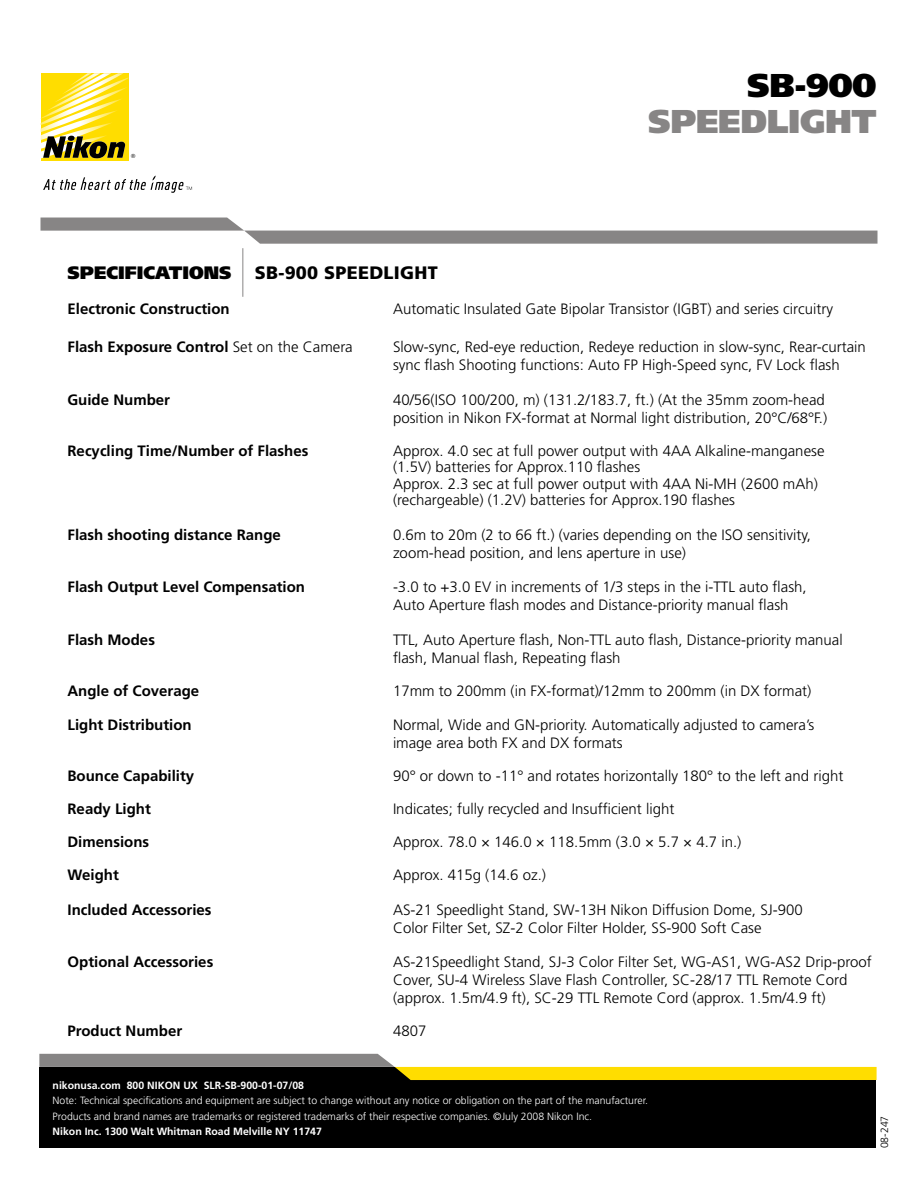
<style>
.page{position:relative;width:918px;height:1188px;background:#fff}
.page>*{position:absolute;margin:0;border:0;box-sizing:border-box;transform-origin:0 0}
.t1{font:900 33px "Frutiger";letter-spacing:-.015em;color:#878585}
.t2{font:900 33px "Frutiger";color:#000}
.t3{font:900 18px "Frutiger";letter-spacing:.015em;color:#000}
.t4{font:300 15px/18px "Frutiger";color:#000}
.t5{font:700 15px "Frutiger";color:#000}
.t6{font:14.25px "Frutiger";color:#fff}
.t7{font:300 10.5px/15.5px "Frutiger";color:#fff}
.t8{font:700 10.5px "Frutiger";color:#fff}
.t9{font:300 10.5px "Frutiger";color:#000}
.t10{font:5.7px "Helvetica";color:#000}
.s1{font-style:inherit}
.s2{font-weight:300}
.s3{font-weight:700}
</style>
<div class="page">
<div style="left:39px;top:1067px;width:837px;height:81px;background:#000"></div>
<svg style="left:39px;top:1054px;width:838px;height:26px"></svg>
<hr style="left:242px;top:248px;width:1px;height:49px;background:#878585">
<svg style="left:40px;top:218px;width:838px;height:26px"></svg>
<svg style="left:43px;top:176px;width:149px;height:17px"></svg>
<div style="left:41px;top:73px;width:87px;height:88px;background:#fd0"></div>
<svg style="left:41px;top:73px;width:87px;height:86px"></svg>
<p class="t10" style="left:131px;top:151px;width:6px">®</p>
<h1 class="t2" style="left:747px;top:65px;width:131px">SB-900</h1>
<h1 class="t1" style="left:648px;top:101px;width:230px">SPEEDLIGHT</h1>
<p class="t3" style="left:67px;top:262px;width:372px"><span class="s1">SPECIFICATIONS</span> SB-900 SPEEDLIGHT</p>
<p class="t5" style="left:68px;top:300px;width:164px">Electronic Construction</p>
<p class="t4" style="left:393px;top:300px;width:442px">Automatic Insulated Gate Bipolar Transistor (IGBT) and series circuitry</p>
<p class="t5" style="left:68px;top:338px;width:287px">Flash Exposure Control <span class="s2">Set on the Camera</span></p>
<p class="t4" style="left:393px;top:338px;width:474px">Slow-sync, Red-eye reduction, Redeye reduction in slow-sync, Rear-curtain sync flash Shooting functions: Auto FP High-Speed sync, FV Lock flash</p>
<p class="t5" style="left:68px;top:391px;width:104px">Guide Number</p>
<p class="t4" style="left:393px;top:391px;width:436px">40/56(ISO 100/200, m) (131.2/183.7, ft.) (At the 35mm zoom-head position in Nikon FX-format at Normal light distribution, 20°C/68°F.)</p>
<p class="t5" style="left:68px;top:442px;width:242px">Recycling Time/Number of Flashes</p>
<p class="t4" style="left:393px;top:442px;width:433px;line-height:16.5px">Approx. 4.0 sec at full power output with 4AA Alkaline-manganese (1.5V) batteries for Approx.110 flashes<br>Approx. 2.3 sec at full power output with 4AA Ni-MH (2600 mAh) (rechargeable) (1.2V) batteries for Approx.190 flashes</p>
<p class="t5" style="left:68px;top:526px;width:215px">Flash shooting distance Range</p>
<p class="t4" style="left:393px;top:526px;width:419px">0.6m to 20m (2 to 66 ft.) (varies depending on the ISO sensitivity, zoom-head position, and lens aperture in use)</p>
<p class="t5" style="left:68px;top:578px;width:239px">Flash Output Level Compensation</p>
<p class="t4" style="left:393px;top:578px;width:415px">-3.0 to +3.0 EV in increments of 1/3 steps in the i-TTL auto flash,<br>Auto Aperture flash modes and Distance-priority manual flash</p>
<p class="t5" style="left:68px;top:631px;width:89px">Flash Modes</p>
<p class="t4" style="left:393px;top:631px;width:451px">TTL, Auto Aperture flash, Non-TTL auto flash, Distance-priority manual flash, Manual flash, Repeating flash</p>
<p class="t5" style="left:68px;top:682px;width:133px">Angle of Coverage</p>
<p class="t4" style="left:393px;top:682px;width:420px">17mm to 200mm (in FX-format)/12mm to 200mm (in DX format)</p>
<p class="t5" style="left:68px;top:716px;width:126px">Light Distribution</p>
<p class="t4" style="left:393px;top:716px;width:423px">Normal, Wide and GN-priority. Automatically adjusted to camera’s image area both FX and DX formats</p>
<p class="t5" style="left:68px;top:767px;width:128px">Bounce Capability</p>
<p class="t4" style="left:393px;top:767px;width:452px">90° or down to -11° and rotates horizontally 180° to the left and right</p>
<p class="t5" style="left:68px;top:800px;width:85px">Ready Light</p>
<p class="t4" style="left:393px;top:800px;width:283px">Indicates; fully recycled and Insufficient light</p>
<p class="t5" style="left:68px;top:833px;width:83px">Dimensions</p>
<p class="t4" style="left:393px;top:833px;width:350px">Approx. 78.0 × 146.0 × 118.5mm (3.0 × 5.7 × 4.7 in.)</p>
<p class="t5" style="left:68px;top:866px;width:53px">Weight</p>
<p class="t4" style="left:393px;top:866px;width:155px">Approx. 415g (14.6 oz.)</p>
<p class="t5" style="left:68px;top:901px;width:146px">Included Accessories</p>
<p class="t4" style="left:393px;top:901px;width:411px">AS-21 Speedlight Stand, SW-13H Nikon Diffusion Dome, SJ-900<br>Color Filter Set, SZ-2 Color Filter Holder, SS-900 Soft Case</p>
<p class="t5" style="left:68px;top:953px;width:147px">Optional Accessories</p>
<p class="t4" style="left:393px;top:953px;width:480px">AS-21Speedlight Stand, SJ-3 Color Filter Set, WG-AS1, WG-AS2 Drip-proof<br>Cover, SU-4 Wireless Slave Flash Controller, SC-28/17 TTL Remote Cord (approx. 1.5m/4.9 ft), SC-29 TTL Remote Cord (approx. 1.5m/4.9 ft)</p>
<p class="t5" style="left:68px;top:1022px;width:116px">Product Number</p>
<p class="t4" style="left:393px;top:1022px;width:35px">4807</p>
<p class="t8" style="left:53px;top:1079px;width:253px">nikonusa.com 800 NIKON UX SLR-SB-900-01-07/08</p>
<p class="t7" style="left:53px;top:1093px;width:597px">Note: Technical specifications and equipment are subject to change without any notice or obligation on the part of the manufacturer.<br>Products and brand names are trademarks or registered trademarks of their respective companies. ©July 2008 Nikon Inc.</p>
<p class="t8" style="left:53px;top:1125px;width:271px">Nikon Inc. 1300 Walt Whitman Road Melville NY 11747</p>
<p class="t9" style="left:879px;top:1148px;width:34px;rotate:-90deg">08-247</p>
<p class="t6" style="left:65px;top:1109px;width:292px">For more information visit <span class="s3">nikondigital.com</span></p>
</div>
